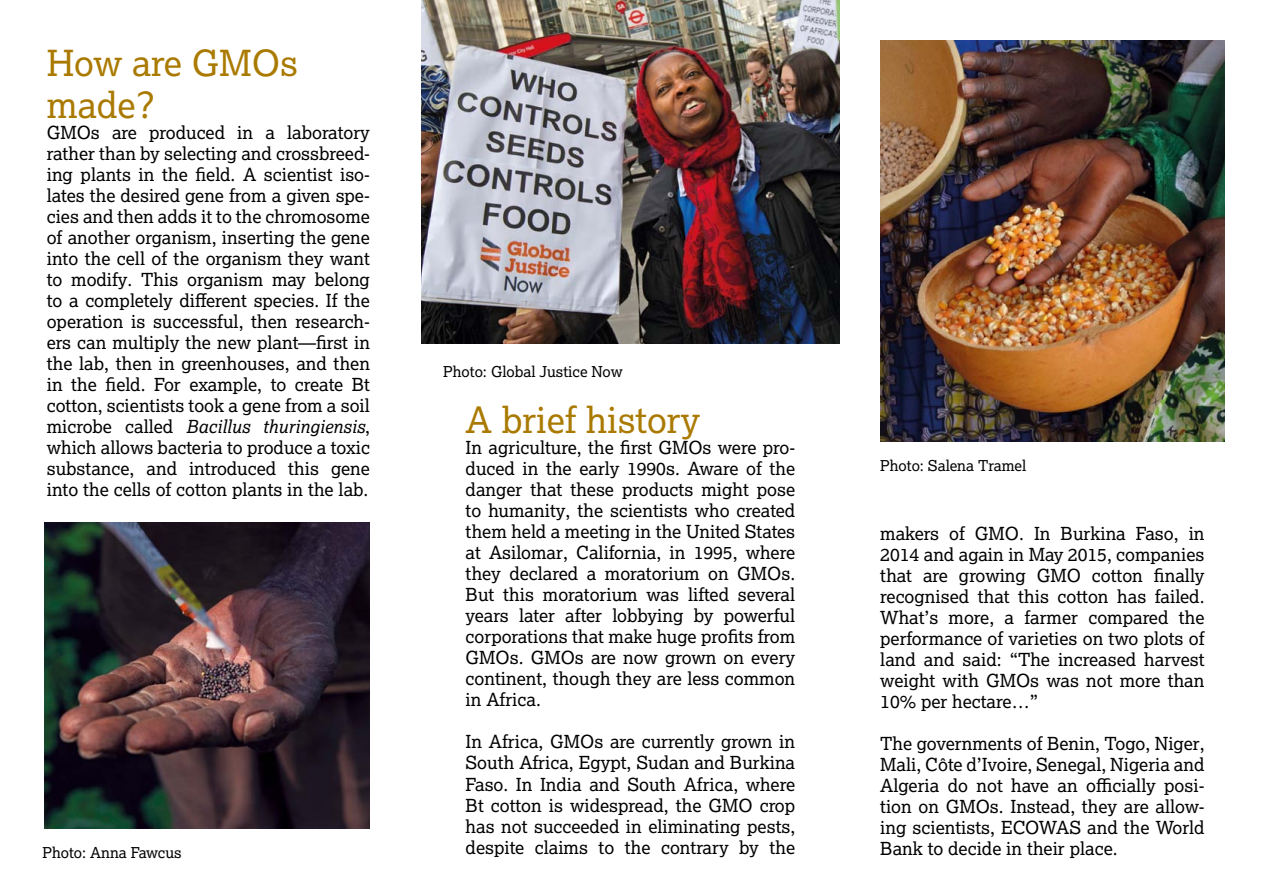
<style>
.page{position:relative;width:1263px;height:893px;background:#fff}
.page>*{position:absolute;margin:0;border:0;box-sizing:border-box;transform-origin:0 0}
.t1{font:36px/42px "Lexia Trial";color:#aa7a00}
.t2{font:18px/21px "Lexia Trial";color:#000;text-align:justify}
.t3{font:15px "Lexia Trial";color:#000}
.s1{font-style:italic}
</style>
<div class="page">
<img style="left:421px;top:0;width:419px;height:344px">
<img style="left:44px;top:523px;width:326px;height:306px">
<img style="left:880px;top:40px;width:345px;height:402px">
<h1 class="t1" style="left:47px;top:41px;width:253px">How are GMOs made?</h1>
<p class="t2" style="left:47px;top:122px;width:325px">GMOs are produced in a laboratory rather than by selecting and crossbreed&shy;ing plants in the field. A scientist iso&shy;lates the desired gene from a given spe&shy;cies and then adds it to the chromosome of another organism, inserting the gene into the cell of the organism they want to modify. This organism may belong to a completely different species. If the operation is successful, then research&shy;ers can multiply the new plant—first in the lab, then in greenhouses, and then in the field. For example, to create Bt cotton, scientists took a gene from a soil microbe called <span class="s1">Bacillus thuringiensis</span>, which allows bacteria to produce a toxic substance, and introduced this gene into the cells of cotton plants in the lab.</p>
<p class="t3" style="left:443px;top:362px;width:181px">Photo: Global Justice Now</p>
<h1 class="t1" style="left:466px;top:398px;width:236px">A brief history</h1>
<p class="t2" style="left:466px;top:437px;width:331px">In agriculture, the first GMOs were pro&shy;duced in the early 1990s. Aware of the danger that these products might pose to humanity, the scientists who created them held a meeting in the United States at Asilomar, California, in 1995, where they declared a moratorium on GMOs.<br>But this moratorium was lifted several years later after lobbying by powerful corporations that make huge profits from GMOs. GMOs are now grown on every continent, though they are less common in Africa.</p>
<p class="t2" style="left:466px;top:731px;width:331px">In Africa, GMOs are currently grown in South Africa, Egypt, Sudan and Burkina Faso. In India and South Africa, where Bt cotton is widespread, the GMO crop has not succeeded in eliminating pests, despite claims to the contrary by the</p>
<p class="t3" style="left:880px;top:456px;width:148px">Photo: Salena Tramel</p>
<p class="t2" style="left:880px;top:522px;width:326px">makers of GMO. In Burkina Faso, in 2014 and again in May 2015, companies that are growing GMO cotton finally recognised that this cotton has failed.<br>What’s more, a farmer compared the performance of varieties on two plots of land and said: “The increased harvest weight with GMOs was not more than 10% per hectare…”</p>
<p class="t2" style="left:880px;top:732px;width:326px">The governments of Benin, Togo, Niger, Mali, Côte d’Ivoire, Senegal, Nigeria and Algeria do not have an officially posi&shy;tion on GMOs. Instead, they are allow&shy;ing scientists, ECOWAS and the World</p>
<p class="t3" style="left:43px;top:843px;width:141px">Photo: Anna Fawcus</p>
<p class="t2" style="left:880px;top:838px;width:239px">Bank to decide in their place.</p>
</div>
